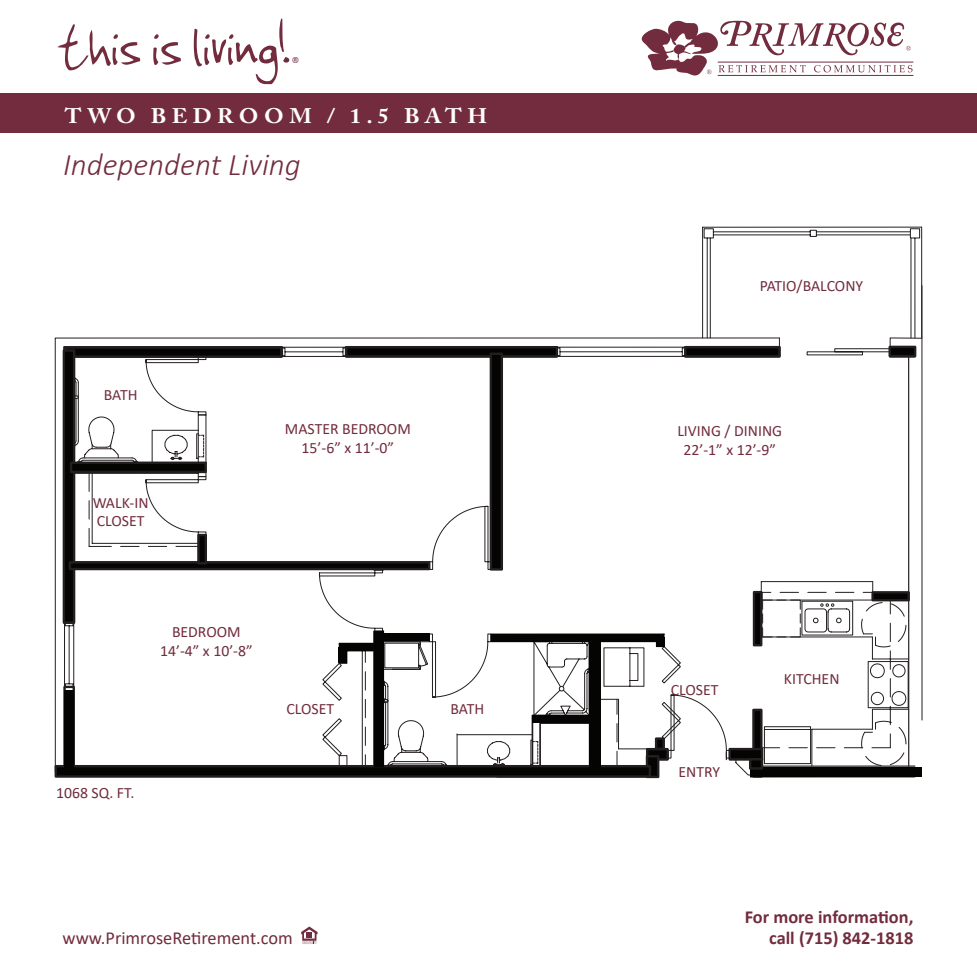
<style>
.page{position:relative;width:977px;height:977px;background:#fff}
.page>*{position:absolute;margin:0;border:0;box-sizing:border-box;transform-origin:0 0}
.t1{font:72.98px "Jenkinsv 20";color:#722c3d}
.t2{font:italic 300 31.5px "Calibri";color:#722c3d}
.t3{font:700 21px "Adobe Caslon Pro";letter-spacing:.24em;color:#fff;scale:1.08 1}
.t4{font:700 18.38px "Calibri";color:#722c3d}
.t5{font:18.38px "Calibri";color:#722c3d}
.t6{font:300 15.92px "Calibri";color:#722c3d}
.t7{font:15.75px "Calibri";color:#722c3d}
</style>
<div class="page">
<div style="left:0;top:94px;width:976px;height:39px;background:#722c3d"></div>
<svg style="left:301px;top:926px;width:16px;height:18px"></svg>
<hr style="left:717px;top:62px;width:196px;height:1px;background:#722c3d">
<hr style="left:717px;top:75px;width:196px;height:1px;background:#722c3d">
<svg style="left:641px;top:21px;width:271px;height:55px"></svg>
<svg style="left:54px;top:337px;width:549px;height:435px"></svg>
<svg style="left:603px;top:226px;width:319px;height:495px"></svg>
<svg style="left:762px;top:337px;width:159px;height:263px"></svg>
<svg style="left:62px;top:345px;width:855px;height:428px"></svg>
<svg style="left:909px;top:226px;width:13px;height:113px"></svg>
<div style="left:685px;top:347px;width:94px;height:9px;background:#040503"></div>
<div style="left:684px;top:346px;width:96px;height:11px;border:2px solid #231f20"></div>
<div style="left:889px;top:347px;width:26px;height:9px;background:#040503"></div>
<div style="left:888px;top:346px;width:28px;height:11px;border:2px solid #231f20"></div>
<div style="left:346px;top:347px;width:211px;height:9px;background:#040503"></div>
<div style="left:345px;top:346px;width:213px;height:11px;border:2px solid #231f20"></div>
<div style="left:65px;top:347px;width:216px;height:9px;background:#040503"></div>
<div style="left:64px;top:346px;width:218px;height:12px;border:2px solid #231f20"></div>
<div style="left:64px;top:350px;width:10px;height:272px;background:#040503"></div>
<div style="left:63px;top:349px;width:12px;height:274px;border:2px solid #231f20"></div>
<div style="left:71px;top:463px;width:135px;height:9px;background:#040503"></div>
<div style="left:70px;top:461px;width:137px;height:12px;border:2px solid #231f20"></div>
<div style="left:70px;top:562px;width:359px;height:7px;background:#040503"></div>
<div style="left:69px;top:561px;width:361px;height:9px;border:2px solid #231f20"></div>
<div style="left:198px;top:535px;width:8px;height:28px;background:#040503"></div>
<div style="left:197px;top:534px;width:10px;height:30px;border:2px solid #231f20"></div>
<div style="left:491px;top:354px;width:11px;height:215px;background:#040503"></div>
<div style="left:489px;top:352px;width:14px;height:218px;border:2px solid #231f20"></div>
<div style="left:872px;top:592px;width:36px;height:8px;background:#040503"></div>
<div style="left:871px;top:591px;width:38px;height:10px;border:2px solid #231f20"></div>
<div style="left:754px;top:592px;width:7px;height:53px;background:#040503"></div>
<div style="left:752px;top:591px;width:10px;height:55px;border:2px solid #231f20"></div>
<div style="left:753px;top:710px;width:8px;height:66px;background:#040503"></div>
<div style="left:752px;top:708px;width:10px;height:69px;border:2px solid #231f20"></div>
<div style="left:729px;top:749px;width:33px;height:10px;background:#040503"></div>
<div style="left:728px;top:747px;width:35px;height:13px;border:2px solid #231f20"></div>
<div style="left:750px;top:767px;width:172px;height:9px;background:#040503"></div>
<div style="left:750px;top:759px;width:12px;height:9px;background:#040503"></div>
<div style="left:749px;top:758px;width:14px;height:11px;border:2px solid #231f20"></div>
<div style="left:647px;top:749px;width:20px;height:10px;background:#040503"></div>
<div style="left:646px;top:748px;width:22px;height:12px;border:2px solid #231f20"></div>
<div style="left:647px;top:756px;width:11px;height:21px;background:#040503"></div>
<div style="left:645px;top:755px;width:14px;height:23px;border:2px solid #231f20"></div>
<div style="left:656px;top:738px;width:7px;height:11px;background:#040503"></div>
<div style="left:655px;top:737px;width:10px;height:13px;border:2px solid #231f20"></div>
<div style="left:56px;top:766px;width:594px;height:10px;background:#040503"></div>
<div style="left:55px;top:765px;width:596px;height:12px;border:2px solid #231f20"></div>
<div style="left:491px;top:634px;width:173px;height:7px;background:#040503"></div>
<div style="left:656px;top:637px;width:8px;height:9px;background:#040503"></div>
<div style="left:532px;top:715px;width:68px;height:7px;background:#040503"></div>
<div style="left:589px;top:639px;width:11px;height:129px;background:#040503"></div>
<div style="left:374px;top:631px;width:9px;height:135px;background:#040503"></div>
<div style="left:381px;top:633px;width:48px;height:8px;background:#040503"></div>
<div style="left:339px;top:643px;width:43px;height:7px;background:#040503"></div>
<div style="left:339px;top:647px;width:8px;height:16px;background:#040503"></div>
<hr style="left:921px;top:286px;width:1px;height:434px;background:#231f20">
<div style="left:64px;top:690px;width:10px;height:83px;background:#040503"></div>
<h1 class="t1" style="left:56px;top:6px;width:233px">this is living!</h1>
<p class="t6" style="left:291px;top:53px;width:10px">®</p>
<p class="t3" style="left:65px;top:103px;width:392px">TWO BEDROOM / 1.5 BATH</p>
<h2 class="t2" style="left:63px;top:145px;width:239px">Independent Living</h2>
<p class="t7" style="left:104px;top:384px;width:35px">BATH</p>
<p class="t7" style="left:93px;top:491px;width:57px">WALK-IN</p>
<p class="t7" style="left:97px;top:510px;width:49px">CLOSET</p>
<p class="t7" style="left:285px;top:418px;width:127px">MASTER BEDROOM</p>
<p class="t7" style="left:301px;top:437px;width:94px">15’-6” x 11’-0”</p>
<p class="t7" style="left:172px;top:621px;width:70px">BEDROOM</p>
<p class="t7" style="left:160px;top:640px;width:94px">14’-4” x 10’-8”</p>
<p class="t7" style="left:56px;top:782px;width:80px">1068 SQ. FT.</p>
<p class="t7" style="left:286px;top:698px;width:49px">CLOSET</p>
<p class="t7" style="left:450px;top:698px;width:35px">BATH</p>
<p class="t7" style="left:759px;top:274px;width:105px">PATIO/BALCONY</p>
<p class="t7" style="left:677px;top:419px;width:106px">LIVING / DINING</p>
<p class="t7" style="left:683px;top:438px;width:94px">22’-1” x 12’-9”</p>
<p class="t7" style="left:670px;top:678px;width:49px">CLOSET</p>
<p class="t7" style="left:678px;top:761px;width:43px">ENTRY</p>
<p class="t7" style="left:784px;top:667px;width:57px">KITCHEN</p>
<p class="t4" style="left:744px;top:904px;width:170px">For more information,</p>
<p class="t5" style="left:62px;top:925px;width:232px">www.PrimroseRetirement.com</p>
<p class="t4" style="left:769px;top:925px;width:146px">call (715) 842-1818</p>
</div>
